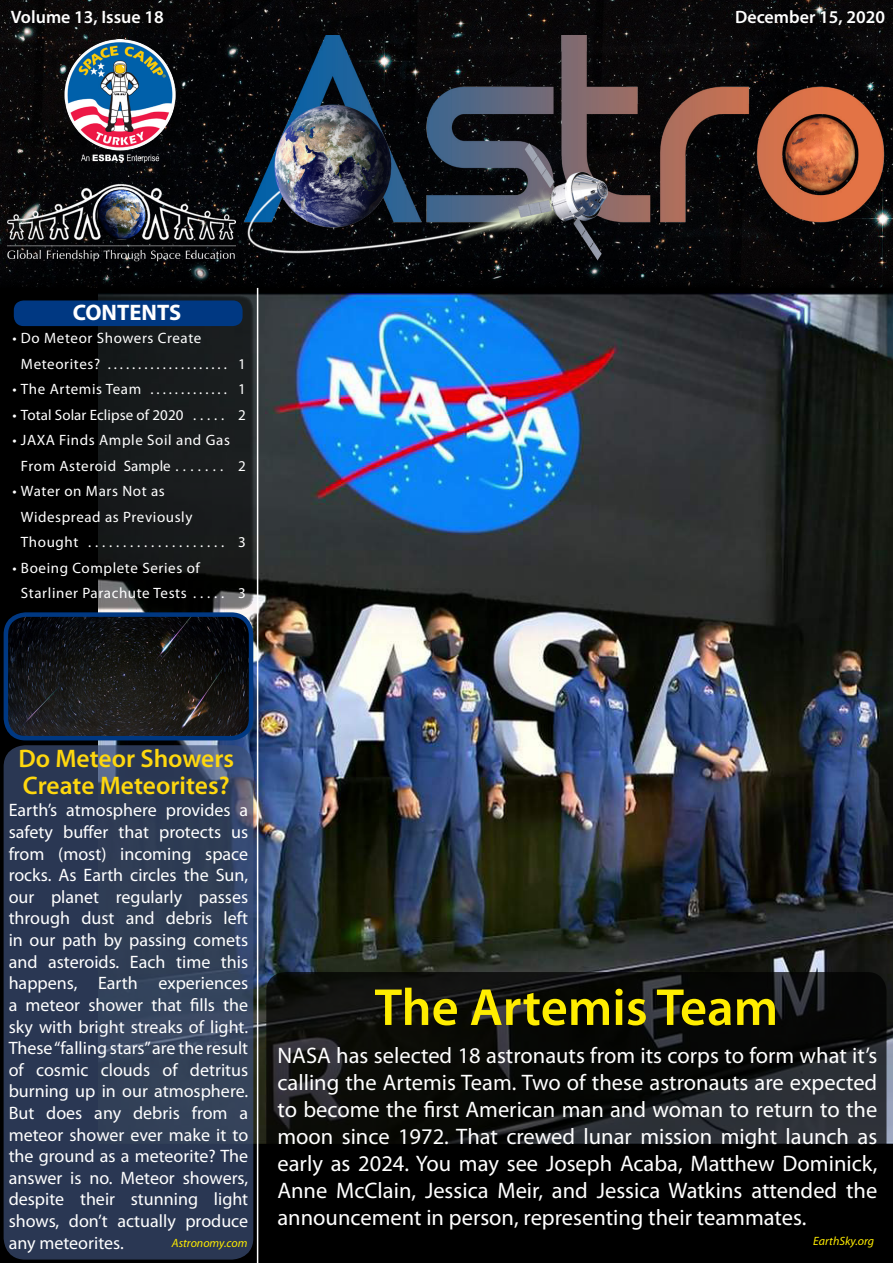
<style>
.page{position:relative;width:893px;height:1263px;background:#fff}
.page>*{position:absolute;margin:0;border:0;box-sizing:border-box;transform-origin:0 0}
.t1{font:600 52.5px "Myriad Pro";color:#ffed00}
.t2{font:600 25.5px/27px "Myriad Pro";color:#fed70e}
.t3{font:22.5px/27px "Myriad Pro";color:#fff;text-align:justify}
.t4{font:700 22.5px "Myriad Pro";color:#fff}
.t5{font:18px/21.6px "Myriad Pro";color:#fff;text-align:justify}
.t6{font:600 18px "Myriad Pro";color:#fff}
.t7{font:15px/25.5px "Myriad Pro";letter-spacing:.04em;color:#fff}
.t8{font:15px "Myriad Pro";letter-spacing:.005em;color:#fff}
.t9{font:italic 12px "Myriad Pro";color:#ffed00}
</style>
<div class="page">
<div style="left:0;top:258px;width:893px;height:1005px;background:#000"></div>
<img style="left:99px;top:293px;width:794px;height:850px">
<img style="left:0;top:0;width:893px;height:288px">
<hr style="left:257px;top:288px;width:1px;height:975px;background:#fff">
<svg style="left:2px;top:294px;width:253px;height:318px;fill:#151819"></svg>
<div style="left:1px;top:293px;width:255px;height:319px;border:2px solid #534d41;border-radius:15px"></div>
<div style="left:14px;top:300px;width:229px;height:26px;background:#003882;border-radius:10px"></div>
<img style="left:63px;top:40px;width:116px;height:123px">
<img style="left:8px;top:179px;width:227px;height:84px">
<svg style="left:266px;top:972px;width:620px;height:280px"></svg>
<img style="left:7px;top:615px;width:244px;height:123px">
<div style="left:4px;top:612px;width:249px;height:128px;border:4px solid #003882;border-radius:20px"></div>
<svg style="left:4px;top:745px;width:249px;height:514px;background:#2e3c57"></svg>
<img style="left:225px;top:35px;width:668px;height:226px">
<p class="t6" style="left:11px;top:6px;width:155px">Volume 13, Issue 18</p>
<p class="t6" style="left:735px;top:5px;width:151px">December 15, 2020</p>
<p class="t4" style="left:73px;top:298px;width:110px">CONTENTS</p>
<p class="t7" style="left:21px;top:325px;width:226px;text-indent:-9px">• Do Meteor Showers Create<br>Meteorites? .................... 1</p>
<p class="t7" style="left:12px;top:376px;width:235px">• The Artemis Team ............. 1</p>
<p class="t8" style="left:12px;top:406px;width:235px">• Total Solar Eclipse of 2020 . . . . . 2</p>
<p class="t7" style="left:21px;top:427px;width:226px;text-indent:-9px">• JAXA Finds Ample Soil and Gas<br>From Asteroid Sample . . . . . . . 2</p>
<p class="t7" style="left:21px;top:478px;width:226px;text-indent:-9px">• Water on Mars Not as<br>Widespread as Previously<br>Thought .................... 3</p>
<p class="t7" style="left:21px;top:555px;width:226px;text-indent:-9px">• Boeing Complete Series of<br>Starliner Parachute Tests . . . . . 3</p>
<h2 class="t2" style="left:18px;top:744px;width:217px">Do Meteor Showers<br>Create Meteorites?</h2>
<p class="t5" style="left:9px;top:799px;width:241px">Earth’s atmosphere provides a safety buffer that protects us from (most) incoming space rocks. As Earth circles the Sun, our planet regularly passes through dust and debris left in our path by passing comets and asteroids. Each time this happens, Earth experiences a meteor shower that fills the sky with bright streaks of light.<br>These “falling stars” are the result of cosmic clouds of detritus burning up in our atmosphere.<br>But does any debris from a meteor shower ever make it to the ground as a meteorite? The answer is no. Meteor showers, despite their stunning light shows, don’t actually produce any meteorites.</p>
<h1 class="t1" style="left:375px;top:974px;width:405px">The Artemis Team</h1>
<p class="t3" style="left:277px;top:1041px;width:601px">NASA has selected 18 astronauts from its corps to form what it’s calling the Artemis Team. Two of these astronauts are expected to become the first American man and woman to return to the moon since 1972. That crewed lunar mission might launch as early as 2024. You may see Joseph Acaba, Matthew Dominick, Anne McClain, Jessica Meir, and Jessica Watkins attended the announcement in person, representing their teammates.</p>
<p class="t9" style="left:172px;top:1236px;width:77px">Astronomy.com</p>
<p class="t9" style="left:813px;top:1234px;width:62px">EarthSky.org</p>
</div>
